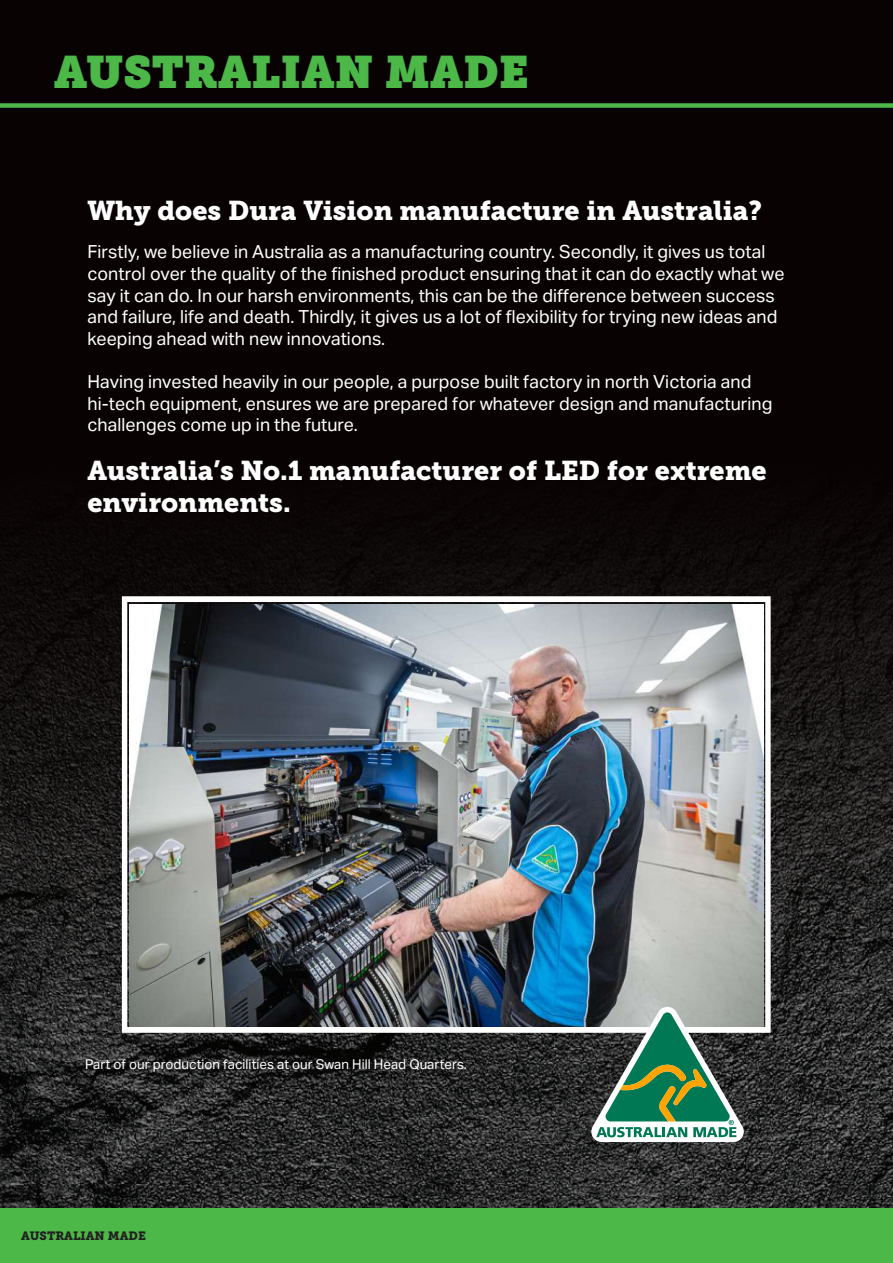
<style>
.page{position:relative;width:893px;height:1263px;background:#080302}
.page>*{position:absolute;margin:0;border:0;box-sizing:border-box;transform-origin:0 0}
.t1{font:45px "Museo Slab";color:#4cb848}
.t2{font:27px/32.4px "Museo Slab 900";color:#fff}
.t3{font:18px/21.6px "Aktiv Grotesk";color:#fff}
.t4{font:13.5px "Aktiv Grotesk";color:#fff}
.t5{font:12px "Museo Slab 900";color:#231f20}
</style>
<div class="page">
<img style="left:0;top:526px;width:893px;height:683px">
<div style="left:0;top:1209px;width:893px;height:54px;background:#4cb848"></div>
<div style="left:0;top:103px;width:893px;height:5px;background:#4cb848"></div>
<img style="left:130px;top:604px;width:634px;height:422px">
<div style="left:122px;top:596px;width:649px;height:437px;border:6px solid #fff"></div>
<svg style="left:591px;top:1007px;width:153px;height:135px;background:#648974"></svg>
<h1 class="t1" style="left:54px;top:45px;width:476px">AUSTRALIAN MADE</h1>
<h2 class="t2" style="left:87px;top:195px;width:676px">Why does Dura Vision manufacture in Australia?</h2>
<p class="t3" style="left:87px;top:241px;width:699px">Firstly, we believe in Australia as a manufacturing country. Secondly, it gives us total control over the quality of the finished product ensuring that it can do exactly what we say it can do. In our harsh environments, this can be the difference between success and failure, life and death. Thirdly, it gives us a lot of flexibility for trying new ideas and keeping ahead with new innovations.</p>
<p class="t3" style="left:87px;top:371px;width:686px">Having invested heavily in our people, a purpose built factory in north Victoria and hi-tech equipment, ensures we are prepared for whatever design and manufacturing challenges come up in the future.</p>
<h2 class="t2" style="left:87px;top:455px;width:681px">Australia’s No.1 manufacturer of LED for extreme environments.</h2>
<p class="t4" style="left:85px;top:1057px;width:383px">Part of our production facilities at our Swan Hill Head Quarters.</p>
<p class="t5" style="left:21px;top:1229px;width:126px">AUSTRALIAN MADE</p>
</div>
